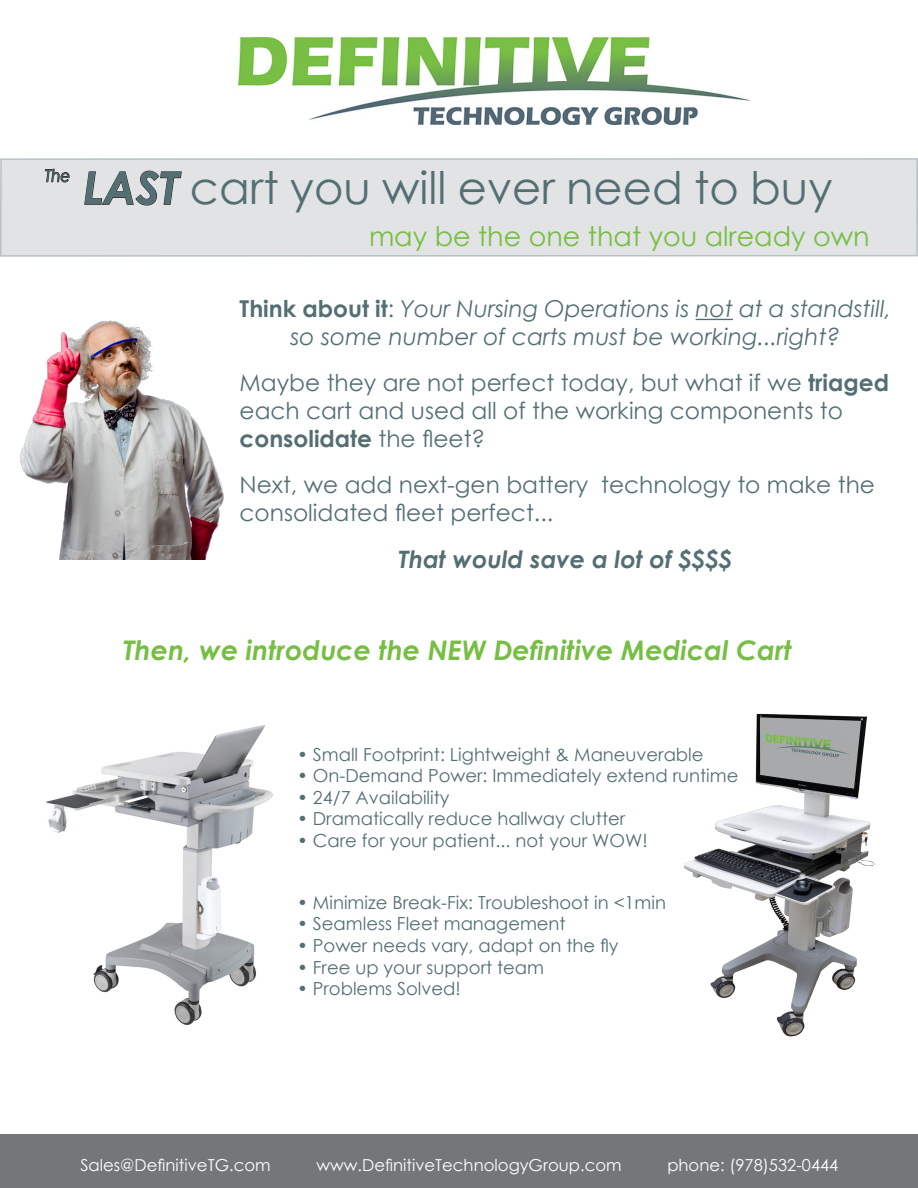
<style>
.page{position:relative;width:918px;height:1188px;background:#fff}
.page>*{position:absolute;margin:0;border:0;box-sizing:border-box;transform-origin:0 0}
.t1{font:45px "Century Gothic";color:#546f73}
.t2{font:italic 700 27px "Century Gothic";color:#76be44}
.t3{font:27px "Century Gothic";color:#76be44}
.t4{font:italic 700 24px "Century Gothic";color:#546f73}
.t5{font:23.25px/27.9px "Century Gothic";color:#546f73}
.t6{font:italic 23.25px/27.9px "Century Gothic";color:#546f73;text-align:center}
.t7{font:18px "Century Gothic";color:#546f73}
.t8{font:italic 16.95px "Century Gothic";color:#546f73;scale:.88 1}
.t9{font:16.5px "Century Gothic";color:#fff}
.s1{font-weight:700;font-style:italic}
.s2{font-weight:700;font-style:normal}
.s3{font-style:normal}
.s4{font-weight:700}
</style>
<div class="page">
<img style="left:238px;top:37px;width:512px;height:87px">
<div style="left:1px;top:159px;width:916px;height:97px;background:#e2e3e4"></div>
<svg style="left:45px;top:169px;width:25px;height:14px"></svg>
<svg style="left:84px;top:170px;width:98px;height:36px"></svg>
<div style="left:0;top:1134px;width:918px;height:54px;background:#757679"></div>
<img style="left:20px;top:320px;width:204px;height:240px">
<hr style="left:696px;top:319px;width:37px;height:1px;background:#546f73">
<img style="left:684px;top:713px;width:191px;height:324px">
<img style="left:45px;top:725px;width:227px;height:299px">
<p class="t8" style="left:45px;top:164px;width:30px">The</p>
<p class="t1" style="left:83px;top:157px;width:751px"><span class="s1">LAST</span> cart you will ever need to buy</p>
<p class="t3" style="left:369px;top:217px;width:502px">may be the one that you already own</p>
<p class="t6" style="left:240px;top:294px;width:653px"><span class="s2">Think about it</span><span class="s3">:</span> Your Nursing Operations is not at a standstill, so some number of carts must be working...right?</p>
<p class="t5" style="left:240px;top:368px;width:651px">Maybe they are not perfect today, but what if we <span class="s4">triaged </span>each cart and used all of the working components to <span class="s4">consolidate</span> the fleet?</p>
<p class="t5" style="left:240px;top:470px;width:637px;line-height:28.8px">Next, we add next-gen battery technology to make the consolidated fleet perfect...</p>
<p class="t4" style="left:399px;top:541px;width:335px">That would save a lot of $$$$</p>
<p class="t2" style="left:123px;top:630px;width:670px">Then, we introduce the NEW Definitive Medical Cart</p>
<p class="t7" style="left:297px;top:741px;width:408px">• Small Footprint: Lightweight &amp; Maneuverable</p>
<p class="t7" style="left:297px;top:763px;width:443px">• On-Demand Power: Immediately extend runtime</p>
<p class="t7" style="left:297px;top:785px;width:154px">• 24/7 Availability</p>
<p class="t7" style="left:297px;top:806px;width:330px">• Dramatically reduce hallway clutter</p>
<p class="t7" style="left:297px;top:828px;width:352px">• Care for your patient... not your WOW!</p>
<p class="t7" style="left:297px;top:890px;width:371px">• Minimize Break-Fix: Troubleshoot in &lt;1min</p>
<p class="t7" style="left:297px;top:911px;width:270px">• Seamless Fleet management</p>
<p class="t7" style="left:297px;top:933px;width:323px">• Power needs vary, adapt on the fly</p>
<p class="t7" style="left:297px;top:955px;width:249px">• Free up your support team</p>
<p class="t7" style="left:297px;top:976px;width:165px">• Problems Solved!</p>
<p class="t9" style="left:80px;top:1153px;width:192px">Sales@DefinitiveTG.com</p>
<p class="t9" style="left:316px;top:1153px;width:307px">www.DefinitiveTechnologyGroup.com</p>
<p class="t9" style="left:667px;top:1153px;width:173px">phone: (978)532-0444</p>
</div>
